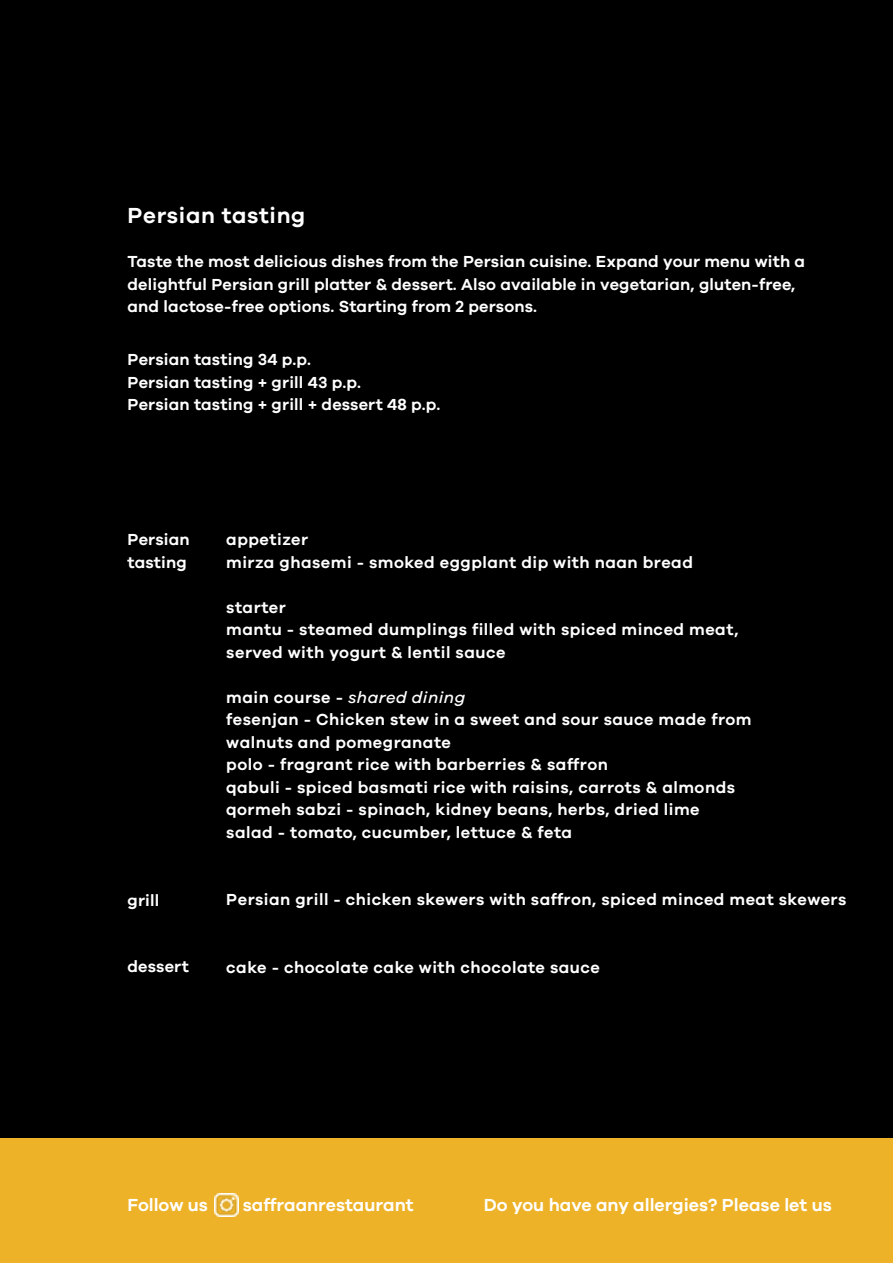
<style>
.page{position:relative;width:893px;height:1263px;background:#000}
.page>*{position:absolute;margin:0;border:0;box-sizing:border-box;transform-origin:0 0}
.t1{font:600 22.5px "Galano Grotesque";letter-spacing:.03em;color:#fff}
.t2{font:600 18px "Galano Grotesque";color:#fff}
.t3{font:600 16.5px/22.5px "Galano Grotesque";letter-spacing:.03em;color:#fff}
.t4{font:600 16.5px/22.5px "Galano Grotesque";letter-spacing:.01em;color:#fff}
.s1{font-weight:500;font-style:italic}
</style>
<div class="page">
<div style="left:0;top:1139px;width:893px;height:124px;background:#edb228"></div>
<img style="left:214px;top:1193px;width:24px;height:24px">
<h1 class="t1" style="left:128px;top:202px;width:179px">Persian tasting</h1>
<p class="t4" style="left:128px;top:250px;width:679px">Taste the most delicious dishes from the Persian cuisine. Expand your menu with a delightful Persian grill platter &amp; dessert. Also available in vegetarian, gluten-free, and lactose-free options. Starting from 2 persons.</p>
<p class="t4" style="left:128px;top:348px;width:314px">Persian tasting 34 p.p.<br>Persian tasting + grill 43 p.p.<br>Persian tasting + grill + dessert 48 p.p.</p>
<p class="t4" style="left:128px;top:528px;width:64px">Persian tasting</p>
<p class="t3" style="left:226px;top:528px;width:468px">appetizer<br>mirza ghasemi - smoked eggplant dip with naan bread</p>
<p class="t3" style="left:226px;top:595px;width:514px">starter<br>mantu - steamed dumplings filled with spiced minced meat, served with yogurt &amp; lentil sauce</p>
<p class="t3" style="left:226px;top:685px;width:527px">main course - <span class="s1">shared dining<br></span>fesenjan - Chicken stew in a sweet and sour sauce made from walnuts and pomegranate<br>polo - fragrant rice with barberries &amp; saffron<br>qabuli - spiced basmati rice with raisins, carrots &amp; almonds qormeh sabzi - spinach, kidney beans, herbs, dried lime<br>salad - tomato, cucumber, lettuce &amp; feta</p>
<p class="t3" style="left:128px;top:888px;width:33px">grill</p>
<p class="t3" style="left:226px;top:888px;width:622px">Persian grill - chicken skewers with saffron, spiced minced meat skewers</p>
<p class="t4" style="left:128px;top:955px;width:63px">dessert</p>
<p class="t3" style="left:226px;top:955px;width:375px">cake - chocolate cake with chocolate sauce</p>
<p class="t2" style="left:128px;top:1194px;width:82px">Follow us</p>
<p class="t2" style="left:243px;top:1194px;width:172px">saffraanrestaurant</p>
<p class="t2" style="left:484px;top:1194px;width:349px">Do you have any allergies? Please let us</p>
</div>
